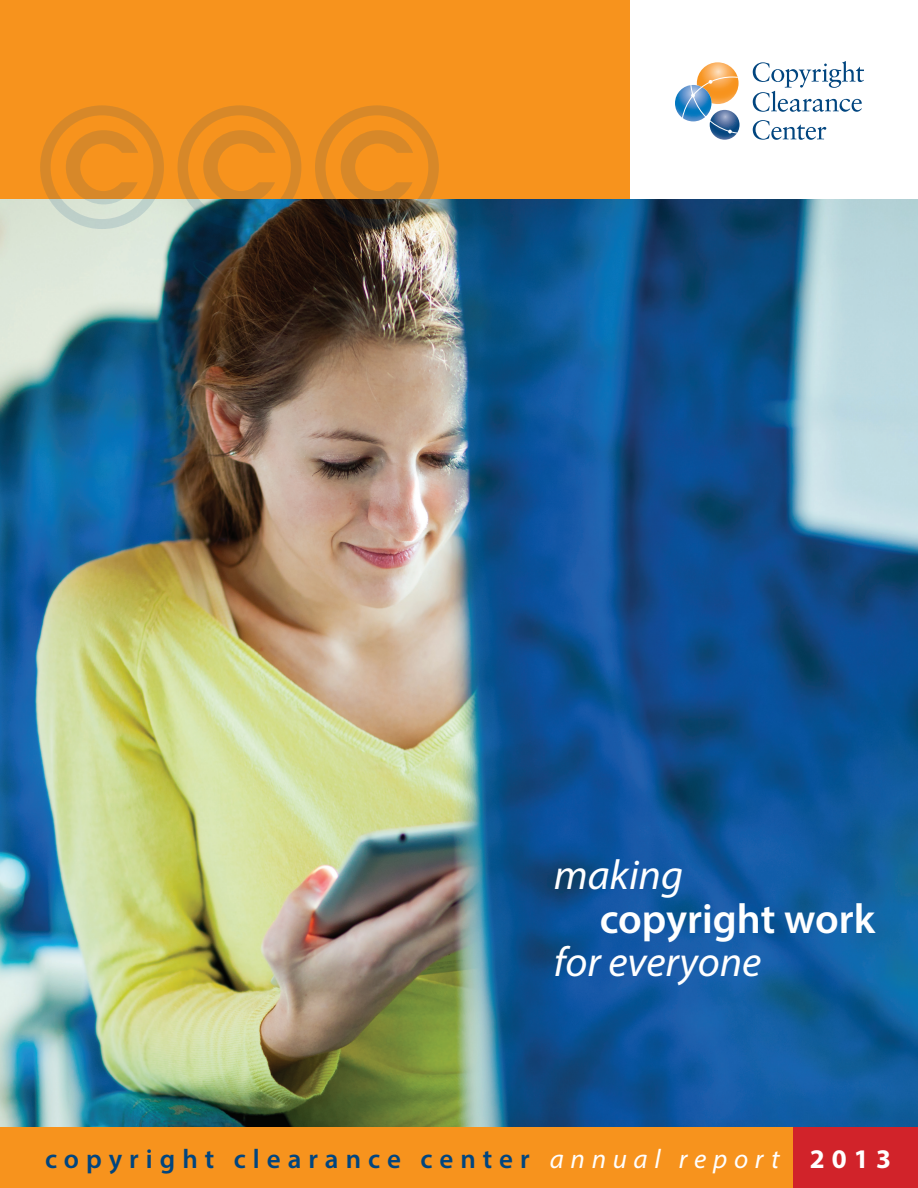
<style>
.page{position:relative;width:918px;height:1188px;background:#fff}
.page>*{position:absolute;margin:0;border:0;box-sizing:border-box;transform-origin:0 0}
.t1{font:600 178.5px "Avant Garde ITC";color:#01457f}
.t2{font:italic 42px "Myriad Pro";color:#fff}
.t3{font:600 42px "Myriad Pro";color:#fff}
.t4{font:600 27px "Myriad Pro";letter-spacing:.26em;color:#01457f}
.s1{font-weight:400;font-style:italic;color:#fff}
.s2{font-weight:700;color:#fff}
</style>
<div class="page">
<div style="left:0;top:0;width:630px;height:199px;background:#f7931d"></div>
<img style="left:0;top:199px;width:918px;height:929px">
<div style="left:0;top:1128px;width:897px;height:60px;background:#f7931d"></div>
<svg style="left:710px;top:110px;width:30px;height:30px"></svg>
<svg style="left:675px;top:85px;width:37px;height:36px"></svg>
<svg style="left:682px;top:62px;width:57px;height:72px"></svg>
<svg style="left:753px;top:120px;width:73px;height:20px"></svg>
<svg style="left:753px;top:61px;width:111px;height:51px"></svg>
<div style="left:793px;top:1128px;width:125px;height:60px;background:#d1232a"></div>
<h1 class="t1" style="left:34px;top:63px;width:412px">© © ©</h1>
<p class="t2" style="left:554px;top:849px;width:131px">making</p>
<p class="t3" style="left:600px;top:892px;width:277px">copyright work</p>
<p class="t2" style="left:554px;top:936px;width:209px">for everyone</p>
<p class="t4" style="left:45px;top:1141px;width:847px">copyright clearance center <span class="s1">annual report</span> <span class="s2">2013</span></p>
</div>
